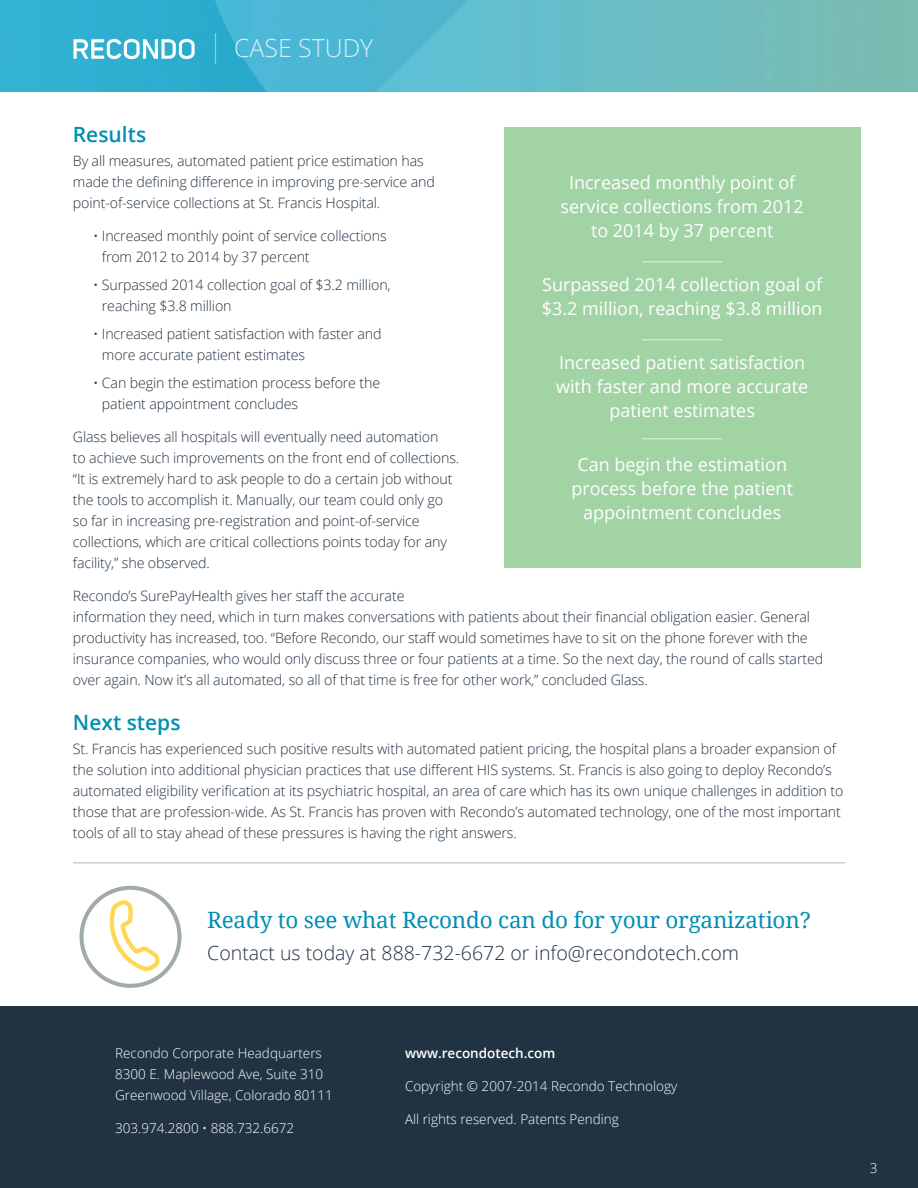
<style>
.page{position:relative;width:918px;height:1188px;background:#fff}
.page>*{position:absolute;margin:0;border:0;box-sizing:border-box;transform-origin:0 0}
.t1{font:300 24.9px "Open Sans";color:#d7eff7}
.t2{font:22.5px "Noto Serif";letter-spacing:-.01em;color:#008fb3}
.section_title{font:600 21px "Open Sans";color:#008fb3}
.t3{font:300 19.5px "Open Sans";color:#213242}
.t4{font:18px/24px "Open Sans";color:#fff;text-align:center}
.body_copy{font:300 14.25px/21px "Open Sans";letter-spacing:-.01em;color:#213242}
.t5{font:300 13.5px/21px "Open Sans";color:#fff}
.t6{font:600 13.5px "Open Sans";color:#fff}
</style>
<div class="page">
<div style="left:0;top:1007px;width:918px;height:181px;background:#213242"></div>
<img style="left:0;top:1px;width:918px;height:90px">
<svg style="left:74px;top:39px;width:121px;height:20px"></svg>
<hr style="left:215px;top:33px;width:1px;height:31px;background:#7ed2eb">
<div style="left:504px;top:127px;width:356px;height:440px;background:#a1d3a5"></div>
<hr style="left:642px;top:261px;width:80px;height:1px;background:#cee7cf">
<hr style="left:642px;top:339px;width:80px;height:1px;background:#cee7cf">
<hr style="left:642px;top:438px;width:80px;height:2px;background:#cee7cf">
<div style="left:79px;top:886px;width:103px;height:102px;border:4px solid #a1acaa;border-radius:50%"></div>
<svg style="left:109px;top:897px;width:54px;height:77px"></svg>
<hr style="left:73px;top:862px;width:772px;height:1px;background:#b9b4ac">
<p class="t1" style="left:234px;top:31px;width:141px">CASE STUDY</p>
<p class="section_title" style="left:73px;top:120px;width:75px">Results</p>
<p class="body_copy" style="left:73px;top:150px;width:364px">By all measures, automated patient price estimation has made the defining difference in improving pre-service and point-of-service collections at St. Francis Hospital.</p>
<p class="body_copy" style="left:102px;top:225px;width:286px;text-indent:-9px">• Increased monthly point of service collections from 2012 to 2014 by 37 percent</p>
<p class="body_copy" style="left:102px;top:274px;width:290px;text-indent:-9px">• Surpassed 2014 collection goal of $3.2 million, reaching $3.8 million</p>
<p class="body_copy" style="left:102px;top:323px;width:281px;text-indent:-9px">• Increased patient satisfaction with faster and more accurate patient estimates</p>
<p class="body_copy" style="left:102px;top:372px;width:280px;text-indent:-9px">• Can begin the estimation process before the patient appointment concludes</p>
<p class="body_copy" style="left:73px;top:426px;width:388px">Glass believes all hospitals will eventually need automation<br>to achieve such improvements on the front end of collections. “It is extremely hard to ask people to do a certain job without the tools to accomplish it. Manually, our team could only go so far in increasing pre-registration and point-of-service collections, which are critical collections points today for any facility,” she observed.</p>
<p class="body_copy" style="left:73px;top:585px;width:752px">Recondo’s SurePayHealth gives her staff the accurate<br>information they need, which in turn makes conversations with patients about their financial obligation easier. General productivity has increased, too. “Before Recondo, our staff would sometimes have to sit on the phone forever with the insurance companies, who would only discuss three or four patients at a time. So the next day, the round of calls started over again. Now it’s all automated, so all of that time is free for other work,” concluded Glass.</p>
<p class="section_title" style="left:73px;top:708px;width:109px">Next steps</p>
<p class="body_copy" style="left:73px;top:738px;width:772px">St. Francis has experienced such positive results with automated patient pricing, the hospital plans a broader expansion of the solution into additional physician practices that use different HIS systems. St. Francis is also going to deploy Recondo’s automated eligibility verification at its psychiatric hospital, an area of care which has its own unique challenges in addition to those that are profession-wide. As St. Francis has proven with Recondo’s automated technology, one of the most important tools of all to stay ahead of these pressures is having the right answers.</p>
<p class="t4" style="left:561px;top:170px;width:245px">Increased monthly point of service collections from 2012 to 2014 by 37 percent</p>
<p class="t4" style="left:542px;top:272px;width:282px;text-align:left">Surpassed 2014 collection goal of $3.2 million, reaching $3.8 million</p>
<p class="t4" style="left:556px;top:350px;width:254px">Increased patient satisfaction with faster and more accurate patient estimates</p>
<p class="t4" style="left:571px;top:452px;width:223px">Can begin the estimation process before the patient appointment concludes</p>
<p class="t2" style="left:207px;top:905px;width:605px">Ready to see what Recondo can do for your organization?</p>
<p class="t3" style="left:207px;top:940px;width:533px">Contact us today at 888-732-6672 or info@recondotech.com</p>
<p class="t5" style="left:115px;top:1042px;width:219px">Recondo Corporate Headquarters<br>8300 E. Maplewood Ave, Suite 310<br>Greenwood Village, Colorado 80111</p>
<p class="t5" style="left:115px;top:1117px;width:181px">303.974.2800 • 888.732.6672</p>
<p class="t6" style="left:405px;top:1043px;width:152px">www.recondotech.com</p>
<p class="t5" style="left:405px;top:1075px;width:274px">Copyright © 2007-2014 Recondo Technology</p>
<p class="t5" style="left:405px;top:1108px;width:216px">All rights reserved. Patents Pending</p>
<p class="t5" style="left:870px;top:1157px;width:9px">3</p>
</div>
